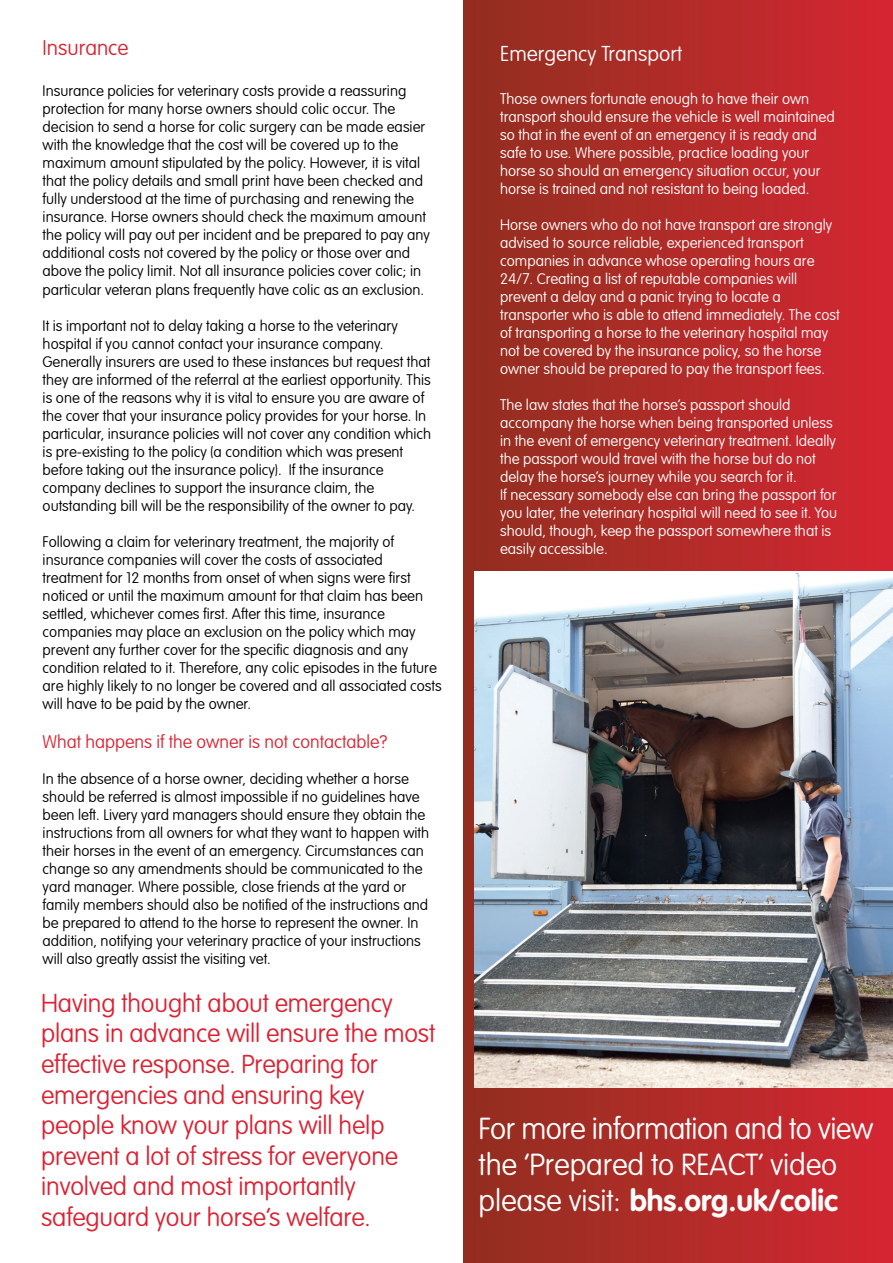
<style>
.page{position:relative;width:893px;height:1263px;background:#fff}
.page>*{position:absolute;margin:0;border:0;box-sizing:border-box;transform-origin:0 0}
.t1{font:100 30px/36px "VAG Rounded Std";letter-spacing:-.02em;color:#fff}
.t2{font:700 30px "VAG Rounded Std";color:#fff}
.t3{font:100 25.5px/30.6px "VAG Rounded Std";letter-spacing:-.005em;color:#dc2233}
.t4{font:100 21px "VAG Rounded LT";color:#fff}
.t5{font:100 21px "VAG Rounded Std";color:#da2433}
.t6{font:100 18px "VAG Rounded Std";color:#da2433}
.t7{font:100 15px/18px "VAG Rounded LT";color:#000001}
.t8{font:100 15px/18px "VAG Rounded LT";color:#fff}
.s1{font-weight:100}
</style>
<div class="page">
<div style="left:463px;top:0;width:430px;height:1263px;background:linear-gradient(to right,#902f1f,#d42632)"></div>
<img style="left:474px;top:571px;width:419px;height:516px">
<h3 class="t5" style="left:43px;top:36px;width:87px">Insurance</h3>
<p class="t7" style="left:43px;top:83px;width:389px">Insurance policies for veterinary costs provide a reassuring protection for many horse owners should colic occur. The decision to send a horse for colic surgery can be made easier with the knowledge that the cost will be covered up to the maximum amount stipulated by the policy. However, it is vital that the policy details and small print have been checked and fully understood at the time of purchasing and renewing the insurance. Horse owners should check the maximum amount the policy will pay out per incident and be prepared to pay any additional costs not covered by the policy or those over and above the policy limit. Not all insurance policies cover colic; in particular veteran plans frequently have colic as an exclusion.</p>
<p class="t7" style="left:43px;top:317px;width:390px">It is important not to delay taking a horse to the veterinary hospital if you cannot contact your insurance company.<br>Generally insurers are used to these instances but request that they are informed of the referral at the earliest opportunity. This is one of the reasons why it is vital to ensure you are aware of the cover that your insurance policy provides for your horse. In particular, insurance policies will not cover any condition which is pre-existing to the policy (a condition which was present before taking out the insurance policy). If the insurance company declines to support the insurance claim, the outstanding bill will be the responsibility of the owner to pay.</p>
<p class="t7" style="left:43px;top:533px;width:401px">Following a claim for veterinary treatment, the majority of insurance companies will cover the costs of associated treatment for 12 months from onset of when signs were first noticed or until the maximum amount for that claim has been settled, whichever comes first. After this time, insurance companies may place an exclusion on the policy which may prevent any further cover for the specific diagnosis and any condition related to it. Therefore, any colic episodes in the future are highly likely to no longer be covered and all associated costs will have to be paid by the owner.</p>
<p class="t6" style="left:43px;top:731px;width:346px">What happens if the owner is not contactable?</p>
<p class="t7" style="left:43px;top:770px;width:388px">In the absence of a horse owner, deciding whether a horse should be referred is almost impossible if no guidelines have been left. Livery yard managers should ensure they obtain the instructions from all owners for what they want to happen with their horses in the event of an emergency. Circumstances can change so any amendments should be communicated to the yard manager. Where possible, close friends at the yard or family members should also be notified of the instructions and be prepared to attend to the horse to represent the owner. In addition, notifying your veterinary practice of your instructions will also greatly assist the visiting vet.</p>
<p class="t3" style="left:41px;top:988px;width:396px">Having thought about emergency plans in advance will ensure the most effective response. Preparing for emergencies and ensuring key people know your plans will help prevent a lot of stress for everyone involved and most importantly safeguard your horse’s welfare.</p>
<h3 class="t4" style="left:500px;top:42px;width:183px">Emergency Transport</h3>
<p class="t8" style="left:500px;top:91px;width:336px">Those owners fortunate enough to have their own transport should ensure the vehicle is well maintained so that in the event of an emergency it is ready and safe to use. Where possible, practice loading your horse so should an emergency situation occur, your horse is trained and not resistant to being loaded.</p>
<p class="t8" style="left:500px;top:217px;width:341px">Horse owners who do not have transport are strongly advised to source reliable, experienced transport companies in advance whose operating hours are 24/7. Creating a list of reputable companies will prevent a delay and a panic trying to locate a transporter who is able to attend immediately. The cost of transporting a horse to the veterinary hospital may not be covered by the insurance policy, so the horse owner should be prepared to pay the transport fees.</p>
<p class="t8" style="left:500px;top:397px;width:338px">The law states that the horse’s passport should accompany the horse when being transported unless in the event of emergency veterinary treatment. Ideally the passport would travel with the horse but do not delay the horse’s journey while you search for it.<br>If necessary somebody else can bring the passport for you later, the veterinary hospital will need to see it. You should, though, keep the passport somewhere that is easily accessible.</p>
<h1 class="t1" style="left:479px;top:1111px;width:396px">For more information and to view the ‘Prepared to REACT’ video</h1>
<h1 class="t2" style="left:479px;top:1183px;width:361px"><span class="s1">please visit:</span> bhs.org.uk/colic</h1>
</div>
